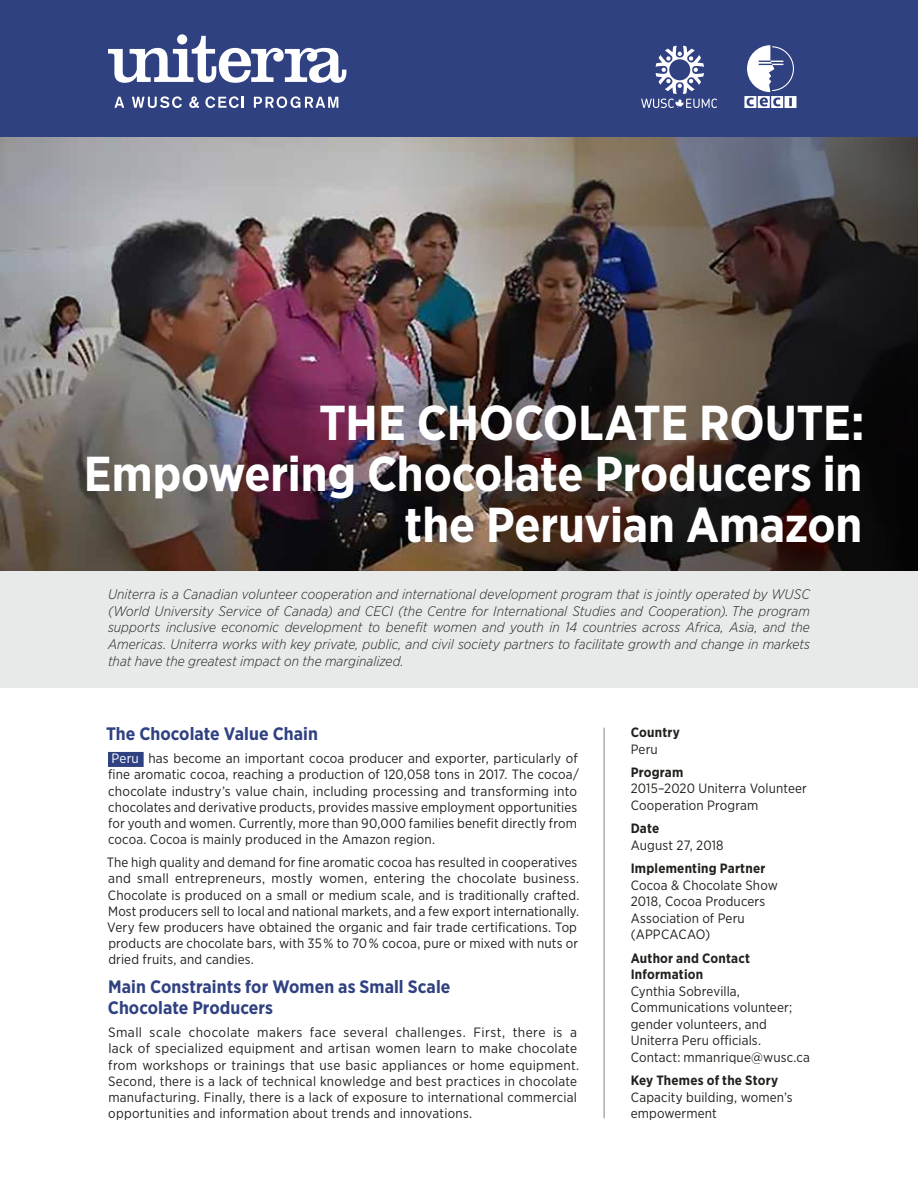
<style>
.page{position:relative;width:918px;height:1188px;background:#fff}
.page>*{position:absolute;margin:0;border:0;box-sizing:border-box;transform-origin:0 0}
.t1{font:700 49.05px/51px "Gotham Narrow";letter-spacing:-.005em;color:#fff;text-align:right}
.t2{font:700 18px/21.6px "Gotham Narrow";letter-spacing:.005em;color:#304182}
.t3{font:italic 300 13.8px/16.8px "Gotham Narrow";color:#20221d;text-align:justify}
.t4{font:13.5px/16.2px "Gotham Narrow";letter-spacing:.01em;color:#20221d}
.t5{font:700 13.5px/16.5px "Gotham Narrow";letter-spacing:.015em;color:#20221d}
.s1{color:#fff}
</style>
<div class="page">
<img style="left:0;top:136px;width:400px;height:435px">
<img style="left:400px;top:136px;width:518px;height:435px">
<div style="left:108px;top:752px;width:36px;height:15px;background:#304182"></div>
<hr style="left:604px;top:728px;width:1px;height:390px;background:#828385">
<div style="left:0;top:571px;width:918px;height:117px;background:#e8eaea"></div>
<div style="left:0;top:0;width:918px;height:136px;background:#304182"></div>
<svg style="left:641px;top:46px;width:76px;height:62px"></svg>
<svg style="left:744px;top:45px;width:52px;height:63px"></svg>
<svg style="left:114px;top:97px;width:10px;height:11px"></svg>
<svg style="left:132px;top:96px;width:50px;height:12px"></svg>
<svg style="left:189px;top:96px;width:10px;height:12px"></svg>
<svg style="left:205px;top:96px;width:39px;height:12px"></svg>
<svg style="left:254px;top:96px;width:84px;height:12px"></svg>
<svg style="left:108px;top:36px;width:238px;height:47px"></svg>
<h1 class="t1" style="left:84px;top:397px;width:782px">THE CHOCOLATE ROUTE:<br>Empowering Chocolate Producers in the Peruvian Amazon</h1>
<p class="t3" style="left:108px;top:585px;width:704px">Uniterra is a Canadian volunteer cooperation and international development program that is jointly operated by WUSC (World University Service of Canada) and CECI (the Centre for International Studies and Cooperation). The program supports inclusive economic development to benefit women and youth in 14 countries across Africa, Asia, and the Americas. Uniterra works with key private, public, and civil society partners to facilitate growth and change in markets that have the greatest impact on the marginalized.</p>
<h2 class="t2" style="left:106px;top:723px;width:213px">The Chocolate Value Chain</h2>
<p class="t4" style="left:108px;top:750px;width:472px"><span class="s1">Peru</span> has become an important cocoa producer and exporter, particularly of fine aromatic cocoa, reaching a production of 120,058 tons in 2017. The cocoa/ chocolate industry’s value chain, including processing and transforming into chocolates and derivative products, provides massive employment opportunities for youth and women. Currently, more than 90,000 families benefit directly from cocoa. Cocoa is mainly produced in the Amazon region.</p>
<p class="t4" style="left:107px;top:854px;width:474px">The high quality and demand for fine aromatic cocoa has resulted in cooperatives and small entrepreneurs, mostly women, entering the chocolate business.<br>Chocolate is produced on a small or medium scale, and is traditionally crafted.<br>Most producers sell to local and national markets, and a few export internationally.<br>Very few producers have obtained the organic and fair trade certifications. Top products are chocolate bars, with 35 % to 70 % cocoa, pure or mixed with nuts or dried fruits, and candies.</p>
<h2 class="t2" style="left:108px;top:975px;width:344px">Main Constraints for Women as Small Scale<br>Chocolate Producers</h2>
<p class="t4" style="left:108px;top:1024px;width:473px">Small scale chocolate makers face several challenges. First, there is a lack of specialized equipment and artisan women learn to make chocolate from workshops or trainings that use basic appliances or home equipment.<br>Second, there is a lack of technical knowledge and best practices in chocolate manufacturing. Finally, there is a lack of exposure to international commercial opportunities and information about trends and innovations.</p>
<p class="t5" style="left:631px;top:724px;width:51px">Country</p>
<p class="t4" style="left:631px;top:741px;width:29px">Peru</p>
<p class="t5" style="left:631px;top:764px;width:54px">Program</p>
<p class="t4" style="left:631px;top:780px;width:178px">2015–2020 Uniterra Volunteer<br>Cooperation Program</p>
<p class="t5" style="left:631px;top:820px;width:30px">Date</p>
<p class="t4" style="left:631px;top:837px;width:94px">August 27, 2018</p>
<p class="t5" style="left:631px;top:860px;width:136px">Implementing Partner</p>
<p class="t4" style="left:631px;top:876px;width:149px">Cocoa &amp; Chocolate Show<br>2018, Cocoa Producers<br>Association of Peru (APPCACAO)</p>
<p class="t5" style="left:631px;top:949px;width:121px">Author and Contact<br>Information</p>
<p class="t4" style="left:631px;top:982px;width:181px">Cynthia Sobrevilla,<br>Communications volunteer; gender volunteers, and<br>Uniterra Peru officials.<br>Contact: mmanrique@wusc.ca</p>
<p class="t5" style="left:631px;top:1072px;width:149px">Key Themes of the Story</p>
<p class="t4" style="left:631px;top:1088px;width:163px">Capacity building, women’s empowerment</p>
</div>
